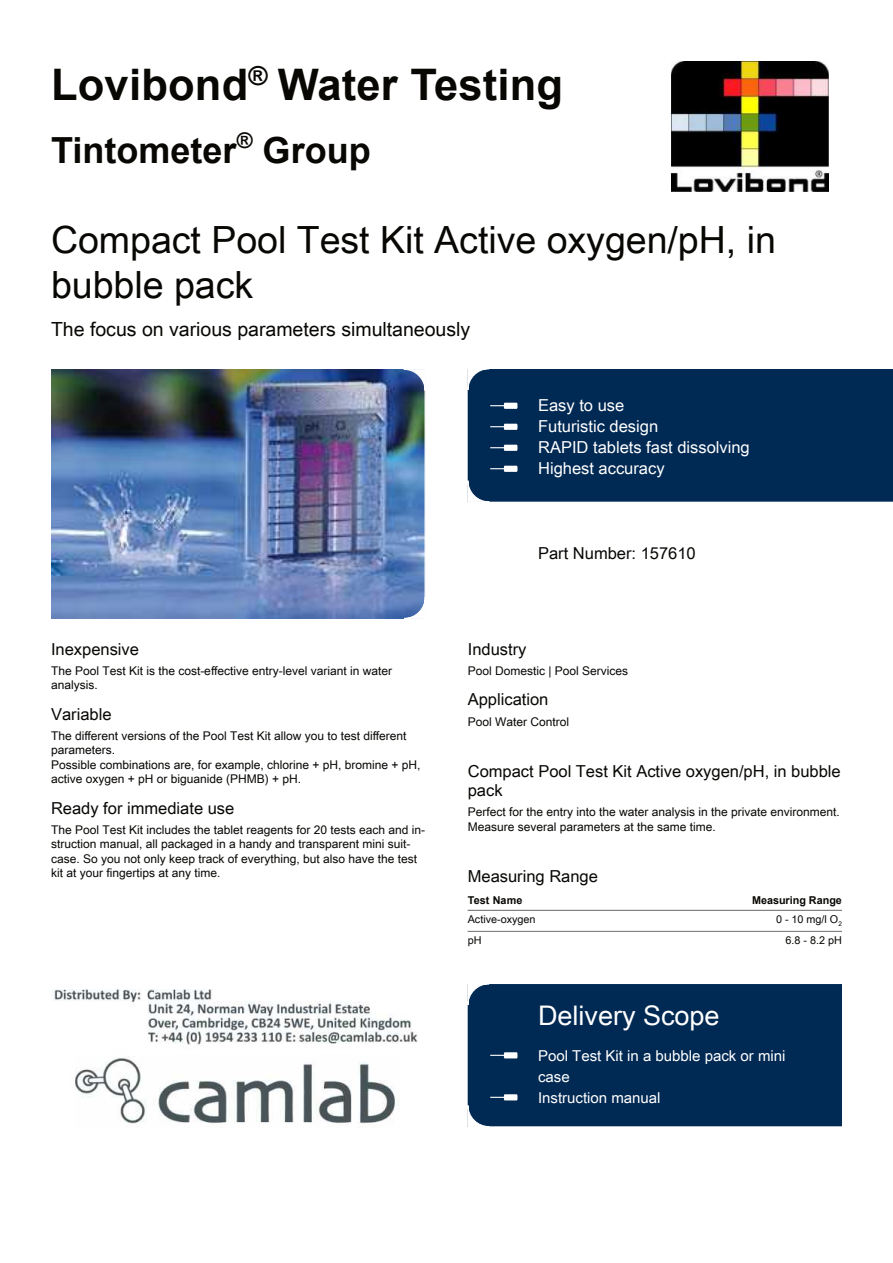
<style>
.page{position:relative;width:893px;height:1263px;background:#fff}
.page>*{position:absolute;margin:0;border:0;box-sizing:border-box;transform-origin:0 0}
.t1{font:700 43.5px "Arial";letter-spacing:.005em;color:#080704}
.t2{font:37.5px/45px "Arial Unicode MS";color:#080704}
.t3{font:700 36px "Arial";color:#080704}
.t4{font:27px "Arial Unicode MS";color:#fff}
.t5{font:19.5px "Arial Unicode MS";color:#080704}
.t6{font:16.5px/19.5px "Arial Unicode MS";color:#080704}
.t7{font:16.5px/21px "Arial Unicode MS";color:#fff}
.t8{font:15px/21px "Arial Unicode MS";color:#fff}
.t9{font:12px/14.4px "Arial Unicode MS";color:#080704}
.t10{font:10.8px "Arial Unicode MS";color:#080704}
.t11{font:700 10.8px "Arial";color:#080704}
</style>
<div class="page">
<img style="left:672px;top:62px;width:156px;height:129px">
<img style="left:51px;top:370px;width:374px;height:248px">
<svg style="left:403px;top:369px;width:22px;height:22px"></svg>
<svg style="left:404px;top:597px;width:21px;height:21px"></svg>
<div style="left:467px;top:369px;width:426px;height:133px;background:#002953"></div>
<hr style="left:468px;top:910px;width:221px;height:1px;background:#838180">
<hr style="left:689px;top:910px;width:153px;height:1px;background:#838180">
<hr style="left:468px;top:931px;width:221px;height:1px;background:#838180">
<hr style="left:689px;top:931px;width:153px;height:1px;background:#838180">
<div style="left:467px;top:984px;width:375px;height:143px;background:#002953"></div>
<img style="left:53px;top:989px;width:365px;height:135px">
<h1 class="t1" style="left:51px;top:68px;width:514px">Lovibond<sup>®</sup> Water Testing</h1>
<h3 class="t3" style="left:51px;top:137px;width:321px">Tintometer<sup>®</sup> Group</h3>
<h2 class="t2" style="left:51px;top:221px;width:726px">Compact Pool Test Kit Active oxygen/pH, in bubble pack</h2>
<h3 class="t5" style="left:51px;top:322px;width:421px">The focus on various parameters simultaneously</h3>
<h3 class="t7" style="left:538px;top:396px;width:213px">Easy to use<br>Futuristic design<br>RAPID tablets fast dissolving<br>Highest accuracy</h3>
<h3 class="t6" style="left:51px;top:640px;width:90px">Inexpensive</h3>
<p class="t9" style="left:51px;top:664px;width:343px">The Pool Test Kit is the cost-effective entry-level variant in water analysis.</p>
<h3 class="t6" style="left:51px;top:706px;width:62px">Variable</h3>
<p class="t9" style="left:51px;top:730px;width:371px">The different versions of the Pool Test Kit allow you to test different parameters.<br>Possible combinations are, for example, chlorine + pH, bromine + pH, active oxygen + pH or biguanide (PHMB) + pH.</p>
<h3 class="t6" style="left:51px;top:800px;width:185px">Ready for immediate use</h3>
<p class="t9" style="left:51px;top:824px;width:375px">The Pool Test Kit includes the tablet reagents for 20 tests each and in&shy;struction manual, all packaged in a handy and transparent mini suit&shy;case. So you not only keep track of everything, but also have the test kit at your fingertips at any time.</p>
<h3 class="t6" style="left:538px;top:545px;width:159px">Part Number: 157610</h3>
<h3 class="t6" style="left:468px;top:640px;width:60px">Industry</h3>
<p class="t9" style="left:468px;top:664px;width:162px">Pool Domestic | Pool Services</p>
<h3 class="t6" style="left:468px;top:691px;width:82px">Application</h3>
<p class="t9" style="left:468px;top:715px;width:103px">Pool Water Control</p>
<h3 class="t6" style="left:468px;top:763px;width:375px">Compact Pool Test Kit Active oxygen/pH, in bubble pack</h3>
<p class="t9" style="left:468px;top:806px;width:373px">Perfect for the entry into the water analysis in the private environment.<br>Measure several parameters at the same time.</p>
<h3 class="t6" style="left:468px;top:868px;width:132px">Measuring Range</h3>
<p class="t11" style="left:468px;top:896px;width:56px">Test Name</p>
<p class="t11" style="left:752px;top:896px;width:91px">Measuring Range</p>
<p class="t10" style="left:468px;top:915px;width:69px">Active-oxygen</p>
<p class="t10" style="left:776px;top:915px;width:67px">0 - 10 mg/l O<sub>2</sub></p>
<p class="t10" style="left:468px;top:936px;width:15px">pH</p>
<p class="t10" style="left:786px;top:936px;width:58px">6.8 - 8.2 pH</p>
<h3 class="t4" style="left:538px;top:1005px;width:183px">Delivery Scope</h3>
<p class="t8" style="left:538px;top:1046px;width:249px">Pool Test Kit in a bubble pack or mini case<br>Instruction manual</p>
</div>
